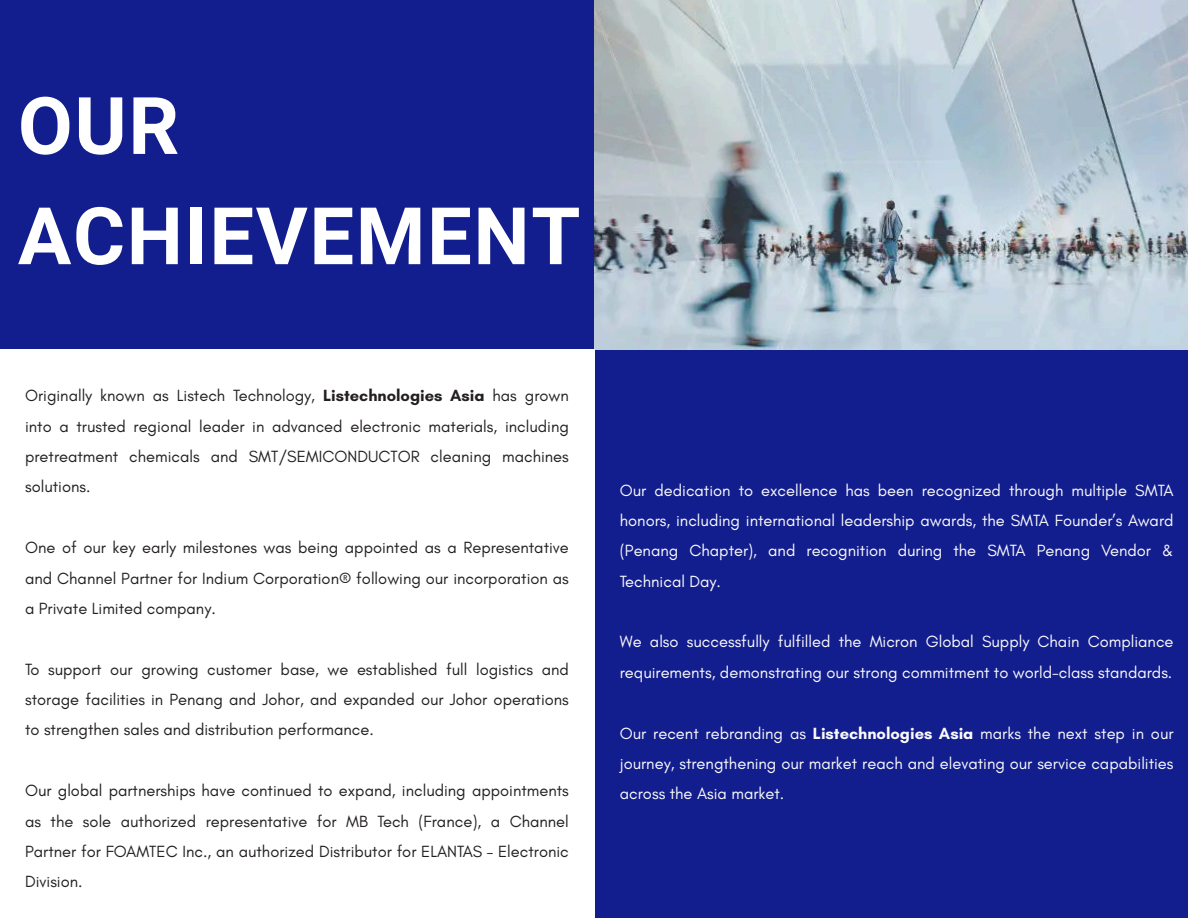
<style>
.page{position:relative;width:1188px;height:918px;background:#131e8e}
.page>*{position:absolute;margin:0;border:0;box-sizing:border-box;transform-origin:0 0}
.t1{font:700 79.5px/110.2px "Roboto";letter-spacing:.02em;color:#fff}
.t2{font:16.5px/30.3px "Glacial Indifference";color:#231f20;text-align:justify}
.t3{font:16.5px/30.3px "Glacial Indifference";color:#fbfbfb;text-align:justify}
.s1{font-weight:700}
</style>
<div class="page">
<img style="left:594px;top:0;width:594px;height:350px">
<div style="left:0;top:350px;width:594px;height:568px;background:#fff"></div>
<p class="t1" style="left:18px;top:72px;width:564px">OUR<br>ACHIEVEMENT</p>
<p class="t2" style="left:25px;top:380px;width:545px">Originally known as Listech Technology, <span class="s1">Listechnologies Asia</span> has grown into a trusted regional leader in advanced electronic materials, including pretreatment chemicals and SMT/SEMICONDUCTOR cleaning machines solutions.</p>
<p class="t2" style="left:25px;top:532px;width:545px">One of our key early milestones was being appointed as a Representative and Channel Partner for Indium Corporation® following our incorporation as a Private Limited company.</p>
<p class="t2" style="left:25px;top:654px;width:545px">To support our growing customer base, we established full logistics and storage facilities in Penang and Johor, and expanded our Johor operations to strengthen sales and distribution performance.</p>
<p class="t2" style="left:25px;top:775px;width:545px">Our global partnerships have continued to expand, including appointments as the sole authorized representative for MB Tech (France), a Channel Partner for FOAMTEC Inc., an authorized Distributor for ELANTAS – Electronic Division.</p>
<p class="t3" style="left:620px;top:475px;width:555px">Our dedication to excellence has been recognized through multiple SMTA honors, including international leadership awards, the SMTA Founder’s Award (Penang Chapter), and recognition during the SMTA Penang Vendor &amp; Technical Day.</p>
<p class="t3" style="left:620px;top:627px;width:555px">We also successfully fulfilled the Micron Global Supply Chain Compliance requirements, demonstrating our strong commitment to world-class standards.</p>
<p class="t3" style="left:620px;top:718px;width:555px">Our recent rebranding as <span class="s1">Listechnologies Asia</span> marks the next step in our journey, strengthening our market reach and elevating our service capabilities across the Asia market.</p>
</div>
